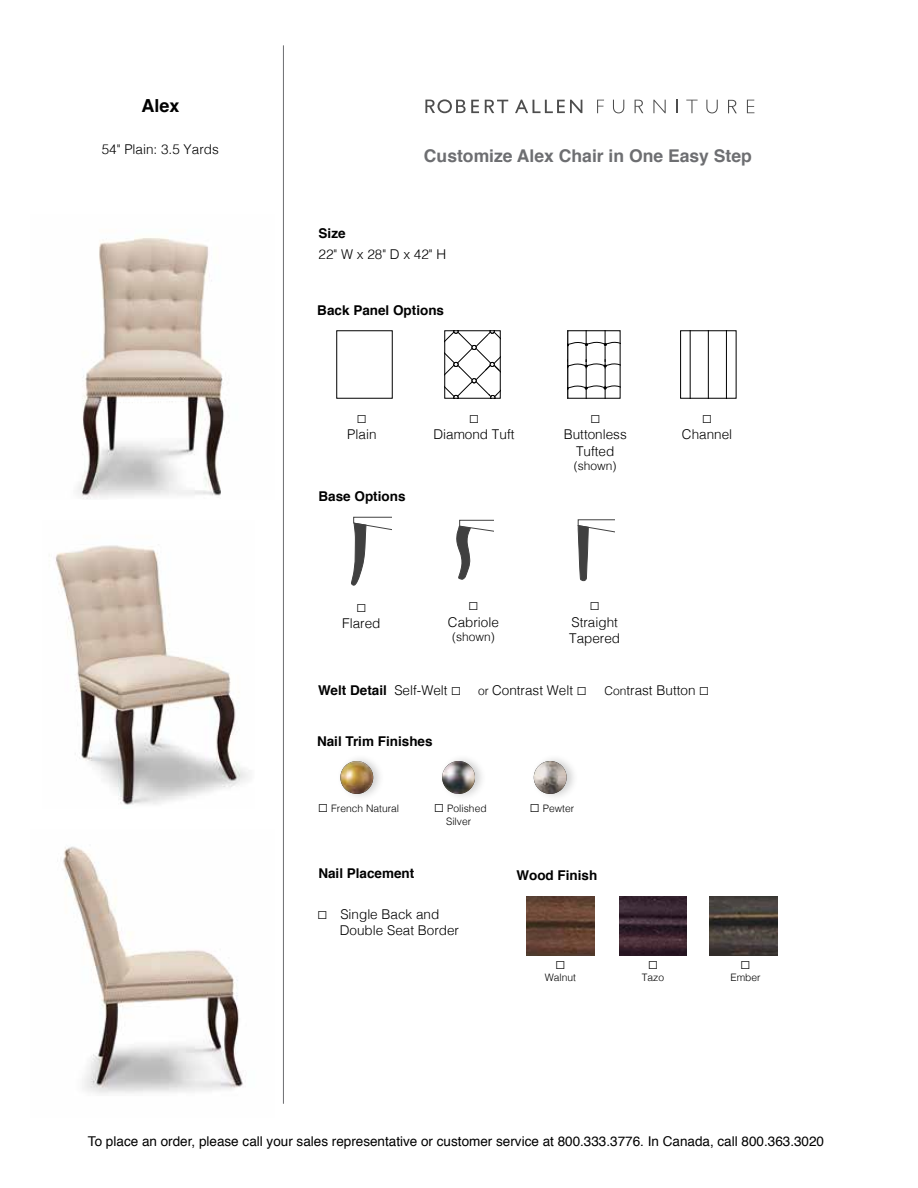
<style>
.page{position:relative;width:918px;height:1188px;background:#fff}
.page>*{position:absolute;margin:0;border:0;box-sizing:border-box;transform-origin:0 0}
.t1{font:700 18px "Helvetica";color:#000}
.t2{font:700 17.55px "Helvetica";color:#6d6e71}
.t3{font:300 13.5px/16.2px "Helvetica";color:#000}
.t4{font:13.5px "Helvetica";color:#000}
.t5{font:700 13.5px "Helvetica";color:#000}
.t6{font:300 12px "Helvetica";color:#000}
.t7{font:10.5px "Gill Sans";color:#000}
.t8{font:300 10.2px/12.3px "Helvetica";color:#000;text-align:center}
.s1{font-weight:300}
.s2{font-family:"Gill Sans";font-weight:400;font-size:10.5px}
.s3{font-size:12px}
</style>
<div class="page">
<hr style="left:283px;top:45px;width:1px;height:1059px;background:#6d6e71">
<svg style="left:515px;top:100px;width:67px;height:13px"></svg>
<svg style="left:485px;top:100px;width:23px;height:13px"></svg>
<svg style="left:425px;top:99px;width:54px;height:14px"></svg>
<svg style="left:597px;top:100px;width:7px;height:13px"></svg>
<svg style="left:613px;top:100px;width:11px;height:13px"></svg>
<svg style="left:653px;top:100px;width:13px;height:13px"></svg>
<svg style="left:676px;top:100px;width:1px;height:13px"></svg>
<svg style="left:686px;top:100px;width:12px;height:13px"></svg>
<svg style="left:706px;top:100px;width:12px;height:13px"></svg>
<svg style="left:747px;top:100px;width:7px;height:13px"></svg>
<svg style="left:728px;top:100px;width:9px;height:13px"></svg>
<svg style="left:635px;top:100px;width:8px;height:13px"></svg>
<img style="left:55px;top:545px;width:194px;height:260px">
<img style="left:77px;top:238px;width:149px;height:261px">
<img style="left:63px;top:846px;width:180px;height:248px">
<svg style="left:445px;top:333px;width:55px;height:66px"></svg>
<svg style="left:570px;top:333px;width:48px;height:63px"></svg>
<hr style="left:690px;top:331px;width:1px;height:67px;background:#000">
<hr style="left:708px;top:331px;width:1px;height:67px;background:#000">
<hr style="left:726px;top:331px;width:1px;height:67px;background:#000">
<div style="left:680px;top:331px;width:56px;height:67px;border:1px solid #000"></div>
<svg style="left:456px;top:520px;width:37px;height:60px"></svg>
<svg style="left:578px;top:519px;width:36px;height:63px"></svg>
<svg style="left:351px;top:516px;width:41px;height:70px"></svg>
<div style="left:337px;top:754px;width:48px;height:48px;background:#000;opacity:.2"></div>
<img style="left:340px;top:761px;width:33px;height:33px;border-radius:16px">
<div style="left:439px;top:754px;width:48px;height:48px;background:#000;opacity:.2"></div>
<img style="left:442px;top:761px;width:33px;height:33px;border-radius:16px">
<div style="left:530px;top:754px;width:49px;height:48px;background:#000;opacity:.2"></div>
<img style="left:534px;top:761px;width:33px;height:33px;border-radius:16px">
<img style="left:527px;top:896px;width:67px;height:59px">
<img style="left:619px;top:896px;width:68px;height:59px">
<img style="left:710px;top:896px;width:67px;height:59px">
<h1 class="t1" style="left:141px;top:91px;width:40px">Alex</h1>
<p class="t3" style="left:102px;top:140px;width:119px">54" Plain: 3.5 Yards</p>
<p class="t2" style="left:424px;top:142px;width:330px">Customize Alex Chair in One Easy Step</p>
<p class="t5" style="left:319px;top:222px;width:29px">Size</p>
<p class="t3" style="left:319px;top:245px;width:129px">22" W x 28" D x 42" H</p>
<p class="t5" style="left:317px;top:299px;width:128px">Back Panel Options</p>
<p class="t7" style="left:357px;top:413px;width:12px">◻</p>
<p class="t3" style="left:347px;top:426px;width:31px">Plain</p>
<p class="t5" style="left:319px;top:485px;width:89px">Base Options</p>
<p class="t7" style="left:469px;top:413px;width:12px">◻</p>
<p class="t3" style="left:433px;top:426px;width:83px">Diamond Tuft</p>
<p class="t7" style="left:356px;top:602px;width:12px">◻</p>
<p class="t3" style="left:342px;top:614px;width:40px">Flared</p>
<p class="t7" style="left:468px;top:601px;width:12px">◻</p>
<p class="t3" style="left:448px;top:613px;width:53px">Cabriole</p>
<p class="t6" style="left:452px;top:626px;width:44px">(shown)</p>
<p class="t7" style="left:590px;top:413px;width:12px">◻</p>
<p class="t3" style="left:564px;top:426px;width:65px;text-align:center">Buttonless<br>Tufted</p>
<p class="t6" style="left:574px;top:455px;width:44px">(shown)</p>
<p class="t7" style="left:589px;top:601px;width:12px">◻</p>
<p class="t3" style="left:569px;top:613px;width:53px">Straight<br>Tapered</p>
<p class="t7" style="left:702px;top:413px;width:12px">◻</p>
<p class="t3" style="left:682px;top:426px;width:52px">Channel</p>
<p class="t5" style="left:318px;top:680px;width:145px">Welt Detail <span class="s1">Self-Welt</span> <span class="s2">◻</span></p>
<p class="t3" style="left:478px;top:681px;width:110px"><span class="s3">or</span> Contrast Welt <span class="s2">◻</span></p>
<p class="t3" style="left:604px;top:681px;width:106px"><span class="s3">Con</span>trast Button <span class="s2">◻</span></p>
<p class="t5" style="left:317px;top:730px;width:117px">Nail Trim Finishes</p>
<p class="t8" style="left:318px;top:802px;width:83px"><span class="s2">◻</span> French Natural</p>
<p class="t8" style="left:434px;top:802px;width:54px"><span class="s2">◻</span> Polished<br>Silver</p>
<p class="t8" style="left:530px;top:802px;width:46px"><span class="s2">◻</span> Pewter</p>
<p class="t5" style="left:318px;top:863px;width:98px">Nail Placement</p>
<p class="t5" style="left:517px;top:864px;width:82px">Wood Finish</p>
<p class="t3" style="left:340px;top:905px;width:121px;text-indent:-23px"><span class="s2">◻</span> Single Back and<br>Double Seat Border</p>
<p class="t7" style="left:555px;top:959px;width:12px">◻</p>
<p class="t8" style="left:545px;top:970px;width:33px">Walnut</p>
<p class="t7" style="left:648px;top:959px;width:12px">◻</p>
<p class="t8" style="left:642px;top:970px;width:24px">Tazo</p>
<p class="t7" style="left:740px;top:959px;width:12px">◻</p>
<p class="t8" style="left:730px;top:970px;width:32px">Ember</p>
<p class="t4" style="left:88px;top:1131px;width:738px">To place an order, please call your sales representative or customer service at 800.333.3776. In Canada, call 800.363.3020</p>
</div>
